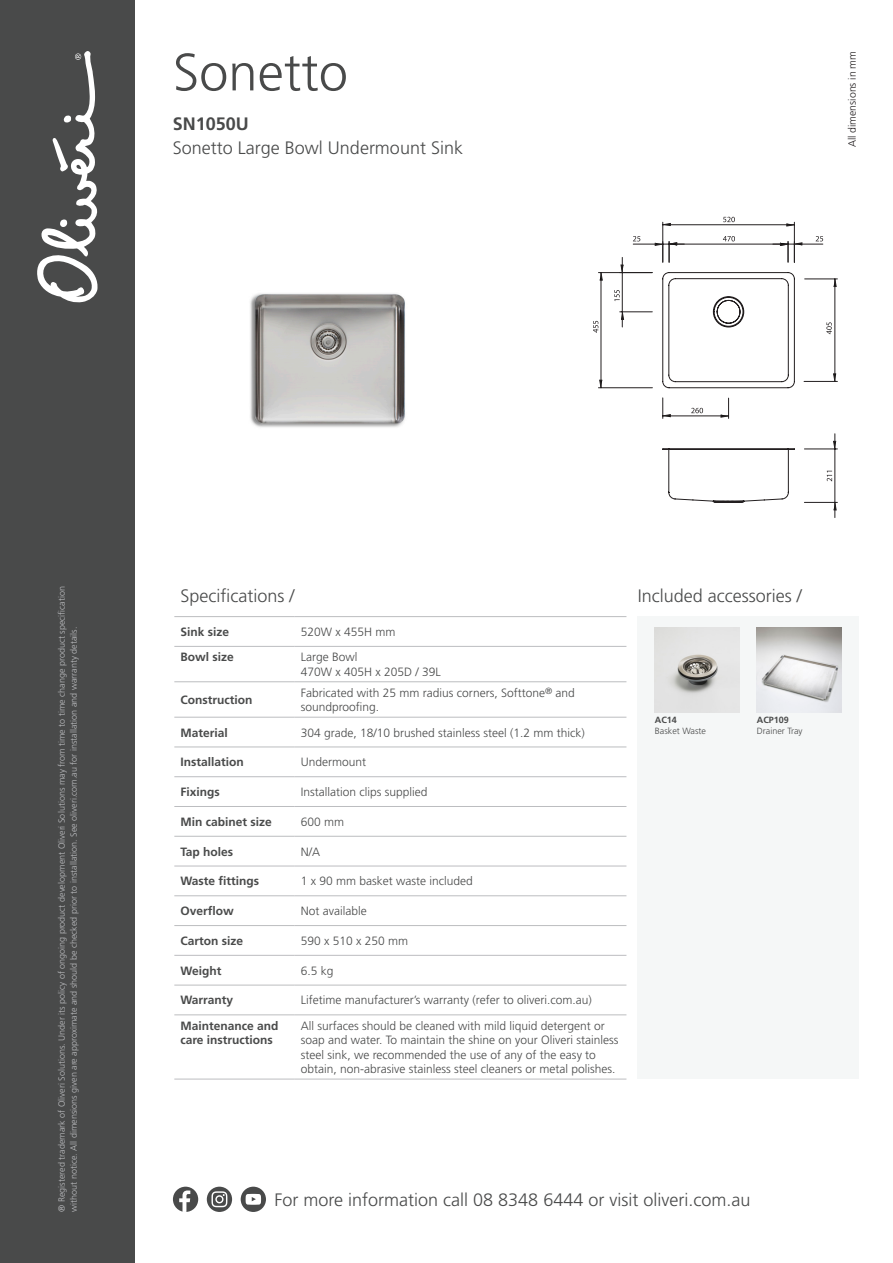
<style>
.page{position:relative;width:893px;height:1263px;background:#fff}
.page>*{position:absolute;margin:0;border:0;box-sizing:border-box;transform-origin:0 0}
.Product_Name_Heading{font:300 52.5px "Frutiger LT Std";color:#494a4a}
.Product_Name___Headi{font:300 18px "Frutiger LT Std";color:#494a4a}
.Product_Name___Headi-2{font:700 18px "Frutiger LT Std";color:#494a4a}
.Table_Content{font:300 12px/14.4px "Frutiger LT Std";color:#494a4a}
.Table_Bold{font:700 12px/14.4px "Frutiger LT Std";color:#494a4a}
.t1{font:300 10.5px "Frutiger LT Std";color:#231f20}
.t2{font:300 9px/12px "Frutiger LT Std";color:#bcbdc0}
.t3{font:300 9px "Frutiger LT Std";color:#494a4a}
.t4{font:700 9px "Frutiger LT Std";color:#494a4a}
</style>
<div class="page">
<div style="left:0;top:0;width:135px;height:1263px;background:#494a4a"></div>
<svg style="left:37px;top:51px;width:61px;height:252px"></svg>
<div style="left:207px;top:1187px;width:25px;height:25px;background:#494a4a;border-radius:50%"></div>
<svg style="left:211px;top:1191px;width:16px;height:16px"></svg>
<div style="left:173px;top:1187px;width:25px;height:25px;background:#494a4a;border-radius:50%"></div>
<svg style="left:179px;top:1190px;width:11px;height:22px"></svg>
<div style="left:241px;top:1187px;width:25px;height:25px;background:#494a4a;border-radius:50%"></div>
<svg style="left:246px;top:1194px;width:15px;height:11px"></svg>
<div style="left:638px;top:617px;width:221px;height:462px;background:#f5f7f7"></div>
<hr style="left:174px;top:616px;width:121px;height:1px;background:#bcbdc0">
<hr style="left:295px;top:616px;width:331px;height:1px;background:#bcbdc0">
<hr style="left:174px;top:646px;width:121px;height:1px;background:#bcbdc0">
<hr style="left:295px;top:646px;width:331px;height:1px;background:#bcbdc0">
<hr style="left:174px;top:681px;width:121px;height:1px;background:#bcbdc0">
<hr style="left:295px;top:681px;width:331px;height:1px;background:#bcbdc0">
<hr style="left:174px;top:717px;width:121px;height:1px;background:#bcbdc0">
<hr style="left:295px;top:717px;width:331px;height:1px;background:#bcbdc0">
<hr style="left:174px;top:747px;width:121px;height:1px;background:#bcbdc0">
<hr style="left:295px;top:747px;width:331px;height:1px;background:#bcbdc0">
<hr style="left:174px;top:776px;width:121px;height:1px;background:#bcbdc0">
<hr style="left:295px;top:776px;width:331px;height:1px;background:#bcbdc0">
<hr style="left:174px;top:806px;width:121px;height:1px;background:#bcbdc0">
<hr style="left:295px;top:806px;width:331px;height:1px;background:#bcbdc0">
<hr style="left:174px;top:836px;width:121px;height:1px;background:#bcbdc0">
<hr style="left:295px;top:836px;width:331px;height:1px;background:#bcbdc0">
<hr style="left:174px;top:866px;width:121px;height:1px;background:#bcbdc0">
<hr style="left:295px;top:866px;width:331px;height:1px;background:#bcbdc0">
<hr style="left:174px;top:895px;width:121px;height:1px;background:#bcbdc0">
<hr style="left:295px;top:895px;width:331px;height:1px;background:#bcbdc0">
<hr style="left:174px;top:925px;width:121px;height:1px;background:#bcbdc0">
<hr style="left:295px;top:925px;width:331px;height:1px;background:#bcbdc0">
<hr style="left:174px;top:955px;width:121px;height:1px;background:#bcbdc0">
<hr style="left:295px;top:955px;width:331px;height:1px;background:#bcbdc0">
<hr style="left:174px;top:985px;width:121px;height:1px;background:#bcbdc0">
<hr style="left:295px;top:985px;width:331px;height:1px;background:#bcbdc0">
<hr style="left:174px;top:1014px;width:121px;height:1px;background:#bcbdc0">
<hr style="left:295px;top:1014px;width:331px;height:1px;background:#bcbdc0">
<hr style="left:174px;top:1079px;width:121px;height:1px;background:#bcbdc0">
<hr style="left:295px;top:1079px;width:331px;height:1px;background:#bcbdc0">
<img style="left:655px;top:627px;width:85px;height:85px">
<img style="left:757px;top:627px;width:85px;height:85px">
<img style="left:250px;top:293px;width:155px;height:134px">
<svg style="left:662px;top:272px;width:133px;height:116px"></svg>
<svg style="left:599px;top:380px;width:4px;height:7px"></svg>
<svg style="left:599px;top:273px;width:4px;height:8px"></svg>
<hr style="left:598px;top:387px;width:54px;height:1px;background:#231f20">
<hr style="left:598px;top:272px;width:54px;height:1px;background:#231f20">
<hr style="left:601px;top:273px;width:1px;height:115px;background:#231f20">
<svg style="left:786px;top:223px;width:8px;height:3px"></svg>
<svg style="left:663px;top:223px;width:8px;height:3px"></svg>
<hr style="left:794px;top:222px;width:1px;height:40px;background:#231f20">
<hr style="left:662px;top:222px;width:1px;height:40px;background:#231f20">
<hr style="left:663px;top:224px;width:131px;height:1px;background:#231f20">
<svg style="left:833px;top:278px;width:4px;height:9px"></svg>
<svg style="left:833px;top:373px;width:2px;height:8px"></svg>
<hr style="left:805px;top:279px;width:32px;height:1px;background:#231f20">
<hr style="left:804px;top:381px;width:33px;height:1px;background:#231f20">
<hr style="left:835px;top:279px;width:1px;height:102px;background:#231f20">
<hr style="left:633px;top:244px;width:30px;height:1px;background:#231f20">
<svg style="left:655px;top:242px;width:29px;height:20px"></svg>
<hr style="left:669px;top:244px;width:119px;height:1px;background:#231f20">
<hr style="left:620px;top:312px;width:32px;height:1px;background:#231f20">
<svg style="left:621px;top:311px;width:3px;height:16px"></svg>
<hr style="left:622px;top:273px;width:1px;height:39px;background:#231f20">
<svg style="left:621px;top:257px;width:3px;height:15px"></svg>
<hr style="left:804px;top:449px;width:33px;height:1px;background:#231f20">
<hr style="left:804px;top:502px;width:33px;height:1px;background:#231f20">
<svg style="left:833px;top:434px;width:3px;height:15px"></svg>
<hr style="left:835px;top:449px;width:1px;height:53px;background:#231f20">
<svg style="left:833px;top:502px;width:4px;height:16px"></svg>
<svg style="left:593px;top:321px;width:5px;height:12px"></svg>
<svg style="left:614px;top:290px;width:6px;height:11px"></svg>
<svg style="left:662px;top:397px;width:133px;height:106px"></svg>
<svg style="left:827px;top:471px;width:5px;height:10px"></svg>
<svg style="left:826px;top:322px;width:6px;height:12px"></svg>
<svg style="left:773px;top:236px;width:50px;height:26px"></svg>
<svg style="left:723px;top:217px;width:12px;height:5px"></svg>
<svg style="left:723px;top:236px;width:12px;height:5px"></svg>
<svg style="left:633px;top:236px;width:7px;height:5px"></svg>
<p class="Product_Name_Heading" style="left:173px;top:43px;width:177px">Sonetto</p>
<p class="Product_Name___Headi-2" style="left:173px;top:113px;width:78px">SN1050U</p>
<p class="Product_Name___Headi" style="left:173px;top:137px;width:292px">Sonetto Large Bowl Undermount Sink</p>
<p class="t1" style="left:846px;top:147px;width:98px;rotate:-90deg">All dimensions in mm</p>
<p class="t2" style="left:56px;top:1212px;width:627px;rotate:-90deg">® Registered trademark of Oliveri Solutions. Under its policy of ongoing product development Oliveri Solutions may from time to time change product specification without notice. All dimensions given are approximate and should be checked prior to installation. See oliveri.com.au for installation and warranty details.</p>
<p class="Product_Name___Headi" style="left:180px;top:586px;width:116px">Specifications /</p>
<p class="Table_Bold" style="left:180px;top:625px;width:50px">Sink size</p>
<p class="Table_Content" style="left:301px;top:625px;width:96px">520W x 455H mm</p>
<p class="Table_Bold" style="left:180px;top:650px;width:55px">Bowl size</p>
<p class="Table_Content" style="left:301px;top:650px;width:142px">Large Bowl<br>470W x 405H x 205D / 39L</p>
<p class="Table_Bold" style="left:180px;top:693px;width:73px">Construction</p>
<p class="Table_Content" style="left:301px;top:686px;width:276px">Fabricated with 25 mm radius corners, Softtone<sup>®</sup> and soundproofing.</p>
<p class="Table_Bold" style="left:180px;top:725px;width:49px">Material</p>
<p class="Table_Content" style="left:301px;top:725px;width:286px">304 grade, 18/10 brushed stainless steel (1.2 mm thick)</p>
<p class="Table_Bold" style="left:180px;top:755px;width:65px">Installation</p>
<p class="Table_Content" style="left:301px;top:755px;width:67px">Undermount</p>
<p class="Table_Bold" style="left:180px;top:785px;width:41px">Fixings</p>
<p class="Table_Content" style="left:301px;top:785px;width:128px">Installation clips supplied</p>
<p class="Table_Bold" style="left:180px;top:814px;width:93px">Min cabinet size</p>
<p class="Table_Content" style="left:301px;top:815px;width:45px">600 mm</p>
<p class="Table_Bold" style="left:180px;top:844px;width:54px">Tap holes</p>
<p class="Table_Content" style="left:301px;top:844px;width:21px">N/A</p>
<p class="Table_Bold" style="left:180px;top:874px;width:80px">Waste fittings</p>
<p class="Table_Content" style="left:301px;top:874px;width:174px">1 x 90 mm basket waste included</p>
<p class="Table_Bold" style="left:180px;top:904px;width:55px">Overflow</p>
<p class="Table_Content" style="left:301px;top:904px;width:67px">Not available</p>
<p class="Table_Bold" style="left:180px;top:934px;width:64px">Carton size</p>
<p class="Table_Content" style="left:301px;top:934px;width:109px">590 x 510 x 250 mm</p>
<p class="Table_Bold" style="left:180px;top:963px;width:43px">Weight</p>
<p class="Table_Content" style="left:301px;top:963px;width:34px">6.5 kg</p>
<p class="Table_Bold" style="left:180px;top:993px;width:54px">Warranty</p>
<p class="Table_Content" style="left:301px;top:993px;width:292px">Lifetime manufacturer’s warranty (refer to oliveri.com.au)</p>
<p class="Table_Bold" style="left:180px;top:1018px;width:100px">Maintenance and care instructions</p>
<p class="Table_Content" style="left:301px;top:1019px;width:319px">All surfaces should be cleaned with mild liquid detergent or soap and water. To maintain the shine on your Oliveri stainless steel sink, we recommended the use of any of the easy to obtain, non-abrasive stainless steel cleaners or metal polishes.</p>
<p class="Product_Name___Headi" style="left:638px;top:586px;width:166px">Included accessories /</p>
<p class="t4" style="left:655px;top:715px;width:24px">AC14</p>
<p class="t3" style="left:655px;top:726px;width:53px">Basket Waste</p>
<p class="t4" style="left:757px;top:714px;width:34px">ACP109</p>
<p class="t3" style="left:757px;top:725px;width:47px">Drainer Tray</p>
<h2 class="Product_Name___Headi" style="left:275px;top:1190px;width:477px">For more information call 08 8348 6444 or visit oliveri.com.au</h2>
</div>
